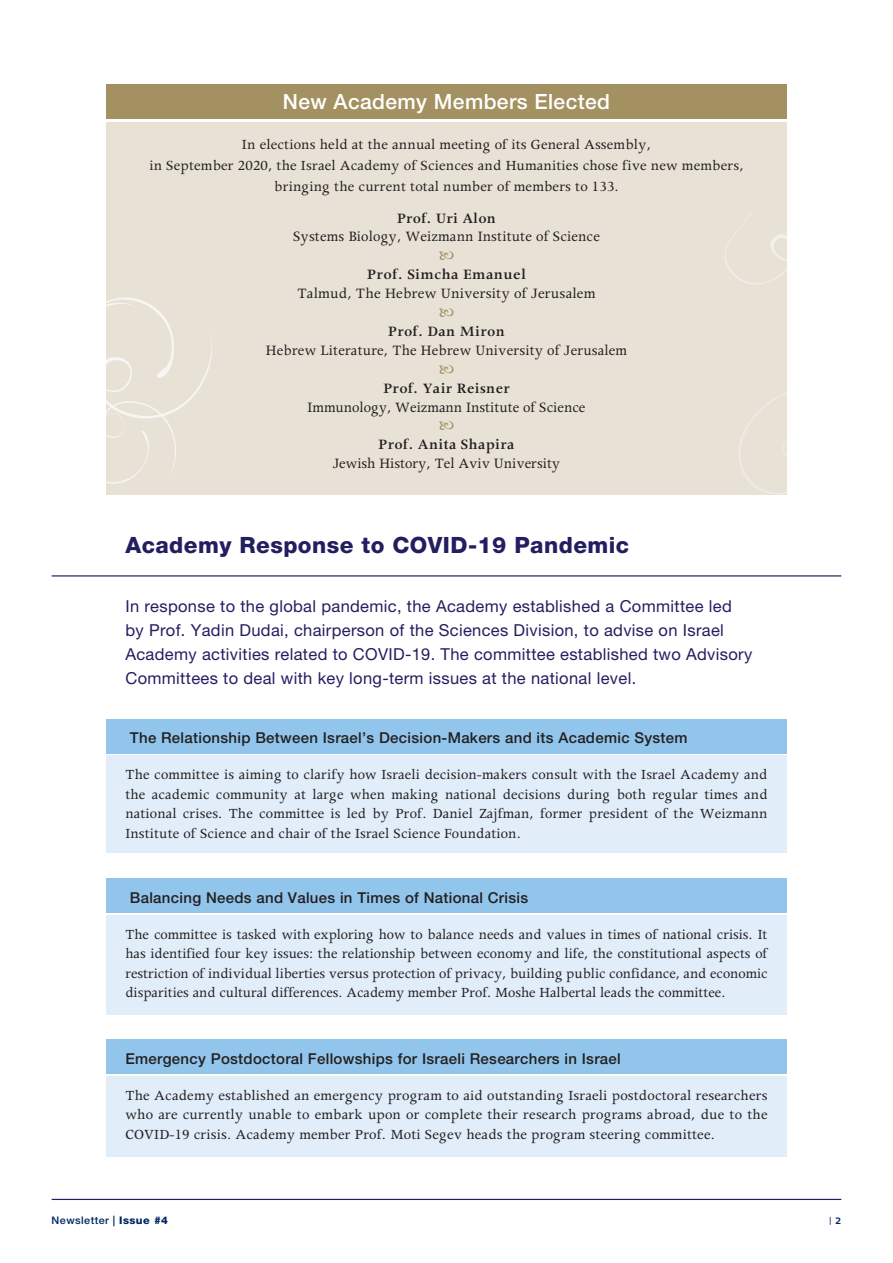
<style>
.page{position:relative;width:893px;height:1263px;background:#fff}
.page>*{position:absolute;margin:0;border:0;box-sizing:border-box;transform-origin:0 0}
.כותרת{font:800 22.5px "Helvetica Neue";letter-spacing:.02em;color:#231e60}
.t1{font:500 21px "Helvetica Neue";letter-spacing:.02em;color:#fff}
.כותרת-2{font:16.5px/24px "Helvetica Neue";letter-spacing:.02em;color:#231e60}
.t2{font:16.2px "Apollo";letter-spacing:.01em;color:#231f20;scale:.95 1}
.t3{font:600 16.2px "Apollo";letter-spacing:.02em;color:#231f20;scale:.95 1}
.t4{font:16.2px "Apollo";letter-spacing:.01em;color:#231f20}
.t5{font:600 16.2px "Apollo";letter-spacing:.02em;color:#231f20}
.טקסט_רץ{font:15.75px/19.5px "Apollo";letter-spacing:.01em;color:#231f20;text-align:justify}
.טקסט_רץ-2{font:15.75px/19.5px "Apollo";letter-spacing:.01em;color:#231f20;text-align:justify;scale:.96 1}
.כותרת-3{font:500 15px "Helvetica Neue";letter-spacing:.02em;color:#231f20}
.t6{font:500 12px "Narkis Block MF";color:#002561}
.t7{font:500 10.5px "Helvetica Neue";letter-spacing:.04em;color:#002561}
.s1{font-weight:800}
.s2{font-weight:400}
</style>
<div class="page">
<div style="left:106px;top:122px;width:681px;height:373px;background:#e8e2d6"></div>
<svg style="left:106px;top:297px;width:106px;height:187px"></svg>
<svg style="left:725px;top:213px;width:62px;height:71px"></svg>
<svg style="left:739px;top:393px;width:48px;height:101px"></svg>
<div style="left:106px;top:85px;width:681px;height:34px;background:#a39161"></div>
<hr style="left:52px;top:1199px;width:789px;height:1px;background:#231e60">
<hr style="left:52px;top:575px;width:789px;height:1px;background:#231e60">
<div style="left:106px;top:879px;width:681px;height:34px;background:#92c5eb"></div>
<div style="left:106px;top:915px;width:681px;height:99px;background:#e1edf9"></div>
<div style="left:106px;top:719px;width:681px;height:34px;background:#92c5eb"></div>
<div style="left:106px;top:756px;width:681px;height:97px;background:#e1edf9"></div>
<div style="left:106px;top:1040px;width:681px;height:34px;background:#92c5eb"></div>
<div style="left:106px;top:1076px;width:681px;height:81px;background:#e1edf9"></div>
<p class="t1" style="left:283px;top:89px;width:329px">New Academy Members Elected</p>
<p class="טקסט_רץ" style="left:149px;top:134px;width:596px;line-height:21px;text-align:center">In elections held at the annual meeting of its General Assembly,<br>in September 2020, the Israel Academy of Sciences and Humanities chose five new members, bringing the current total number of members to 133.</p>
<p class="t3" style="left:397px;top:209px;width:106px">Prof. Uri Alon</p>
<p class="t2" style="left:293px;top:228px;width:325px">Systems Biology, Weizmann Institute of Science</p>
<p class="t5" style="left:367px;top:266px;width:161px">Prof. Simcha Emanuel</p>
<p class="t4" style="left:297px;top:285px;width:300px">Talmud, The Hebrew University of Jerusalem</p>
<p class="t3" style="left:388px;top:323px;width:125px">Prof. Dan Miron</p>
<p class="t2" style="left:266px;top:341px;width:382px">Hebrew Literature, The Hebrew University of Jerusalem</p>
<p class="t3" style="left:383px;top:379px;width:135px">Prof. Yair Reisner</p>
<p class="t2" style="left:307px;top:398px;width:294px">Immunology, Weizmann Institute of Science</p>
<p class="t3" style="left:378px;top:436px;width:145px">Prof. Anita Shapira</p>
<p class="t2" style="left:333px;top:455px;width:241px">Jewish History, Tel Aviv University</p>
<p class="כותרת" style="left:125px;top:531px;width:505px">Academy Response to COVID-19 Pandemic</p>
<p class="כותרת-2" style="left:125px;top:594px;width:628px">In response to the global pandemic, the Academy established a Committee led by Prof. Yadin Dudai, chairperson of the Sciences Division, to advise on Israel Academy activities related to COVID-19. The committee established two Advisory Committees to deal with key long-term issues at the national level.</p>
<p class="כותרת-3" style="left:130px;top:729px;width:559px">The Relationship Between Israel s’ Decision-Makers and its Academic System</p>
<p class="טקסט_רץ" style="left:125px;top:765px;width:644px">The committee is aiming to clarify how Israeli decision-makers consult with the Israel Academy and the academic community at large when making national decisions during both regular times and national crises. The committee is led by Prof. Daniel Zajfman, former president of the Weizmann Institute of Science and chair of the Israel Science Foundation.</p>
<p class="כותרת-3" style="left:130px;top:888px;width:400px">Balancing Needs and Values in Times of National Crisis</p>
<p class="טקסט_רץ-2" style="left:125px;top:925px;width:670px">The committee is tasked with exploring how to balance needs and values in times of national crisis. It has identified four key issues: the relationship between economy and life, the constitutional aspects of restriction of individual liberties versus protection of privacy, building public confidance, and economic disparities and cultural differences. Academy member Prof. Moshe Halbertal leads the committee.</p>
<p class="כותרת-3" style="left:125px;top:1049px;width:497px">Emergency Postdoctoral Fellowships for Israeli Researchers in Israel</p>
<p class="טקסט_רץ" style="left:125px;top:1085px;width:644px">The Academy established an emergency program to aid outstanding Israeli postdoctoral researchers who are currently unable to embark upon or complete their research programs abroad, due to the COVID-19 crisis. Academy member Prof. Moti Segev heads the program steering committee.</p>
<p class="t7" style="left:52px;top:1213px;width:118px">Newsletter | <span class="s1">Issue #4</span></p>
<p class="t6" style="left:829px;top:1213px;width:14px">2<span class="s2">|</span></p>
</div>
